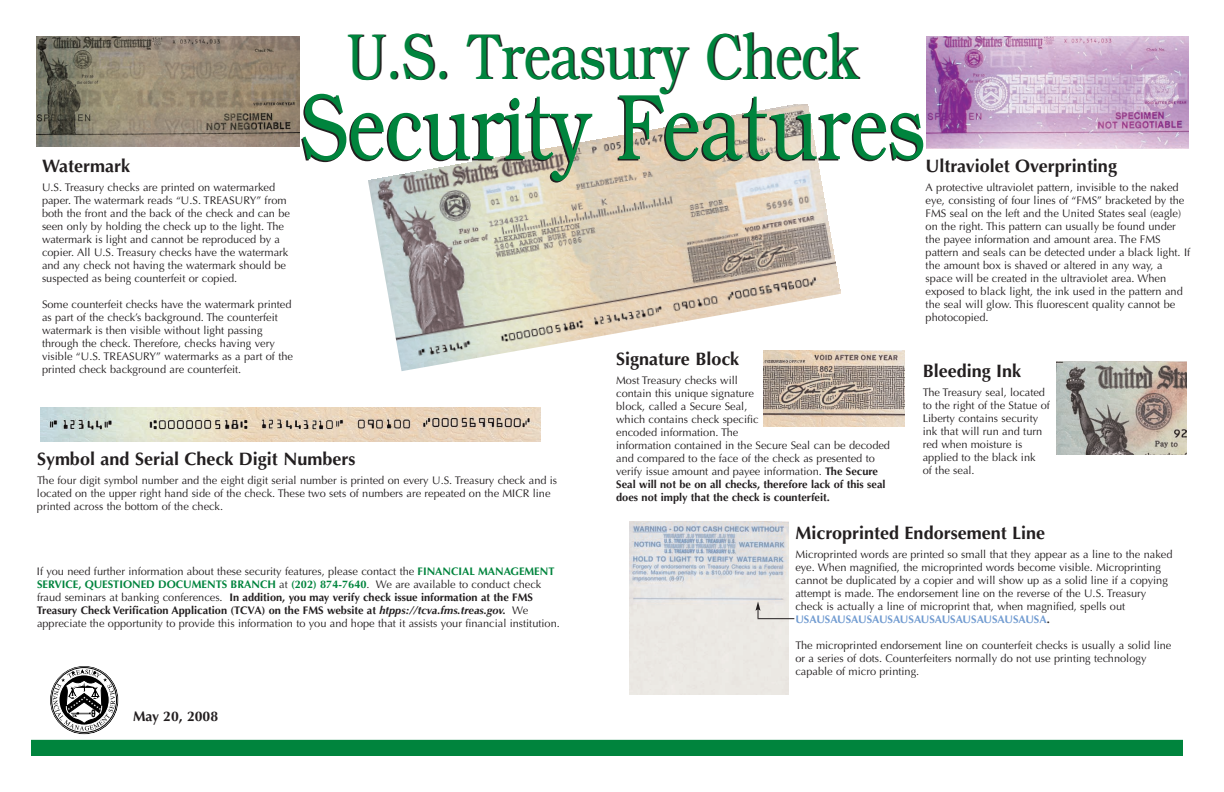
<style>
.page{position:relative;width:1224px;height:792px;background:#fff}
.page>*{position:absolute;margin:0;border:0;box-sizing:border-box;transform-origin:0 0}
.t1{font:300 93.6px "Bookman";color:#00843d;scale:.77 1}
.t2{font:300 65px "Bookman";color:#00843d;scale:.77 1}
.t3{font:700 18px "Optima";color:#231f20}
.t4{font:700 14px "Optima";color:#231f20}
.t5{font:11px/13px "Optima";color:#231f20}
.s1{font-weight:700}
.s2{font-weight:700;color:#729cd1}
.s3{font-weight:700;color:#00843d}
.s4{font-weight:700;font-style:italic}
</style>
<div class="page">
<img style="left:40px;top:407px;width:501px;height:34px">
<div style="left:32px;top:740px;width:1150px;height:15px;background:#00843d"></div>
<div style="left:31px;top:740px;width:1152px;height:16px;border:1px solid #00843d"></div>
<div style="left:50px;top:666px;width:68px;height:68px;border:1px solid #000;border-radius:50%"></div>
<div style="left:52px;top:667px;width:65px;height:66px;border:1px solid #000;border-radius:50%"></div>
<svg style="left:53px;top:669px;width:62px;height:62px"></svg>
<img style="left:368px;top:104px;width:472px;height:267px">
<img style="left:36px;top:36px;width:263px;height:111px">
<img style="left:926px;top:36px;width:262px;height:113px">
<img style="left:1057px;top:362px;width:129px;height:92px">
<img style="left:764px;top:351px;width:140px;height:76px">
<img style="left:629px;top:522px;width:160px;height:173px">
<svg style="left:756px;top:601px;width:5px;height:17px"></svg>
<hr style="left:758px;top:618px;width:36px;height:1px;background:#231f20">
<h2 class="t2" style="left:347px;top:18px;width:666px">U.S. Treasury Check</h2>
<h1 class="t1" style="left:301px;top:72px;width:813px">Security Features</h1>
<h3 class="t3" style="left:42px;top:159px;width:90px">Watermark</h3>
<p class="t5" style="left:42px;top:182px;width:249px">U.S. Treasury checks are printed on watermarked paper. The watermark reads “U.S. TREASURY” from both the front and the back of the check and can be seen only by holding the check up to the light. The watermark is light and cannot be reproduced by a copier. All U.S. Treasury checks have the watermark and any check not having the watermark should be suspected as being counterfeit or copied.</p>
<p class="t5" style="left:42px;top:299px;width:253px">Some counterfeit checks have the watermark printed as part of the check’s background. The counterfeit watermark is then visible without light passing through the check. Therefore, checks having very visible “U.S. TREASURY” watermarks as a part of the printed check background are counterfeit.</p>
<h3 class="t3" style="left:926px;top:159px;width:193px">Ultraviolet Overprinting</h3>
<p class="t5" style="left:926px;top:182px;width:266px">A protective ultraviolet pattern, invisible to the naked eye, consisting of four lines of “FMS” bracketed by the FMS seal on the left and the United States seal (eagle) on the right. This pattern can usually be found under the payee information and amount area. The FMS pattern and seals can be detected under a black light. If the amount box is shaved or altered in any way, a space will be created in the ultraviolet area. When exposed to black light, the ink used in the pattern and the seal will glow. This fluorescent quality cannot be photocopied.</p>
<h3 class="t3" style="left:923px;top:364px;width:100px">Bleeding Ink</h3>
<p class="t5" style="left:923px;top:387px;width:129px">The Treasury seal, located to the right of the Statue of<br>Liberty contains security ink that will run and turn red when moisture is applied to the black ink<br>of the seal.</p>
<h3 class="t3" style="left:616px;top:351px;width:125px">Signature Block</h3>
<p class="t5" style="left:616px;top:374px;width:275px">Most Treasury checks will<br>contain this unique signature<br>block, called a Secure Seal,<br>which contains check specific<br>encoded information. The<br>information contained in the Secure Seal can be decoded and compared to the face of the check as presented to verify issue amount and payee information. <span class="s1">The Secure Seal will not be on all checks, therefore lack of this seal does not imply that the check is counterfeit.</span></p>
<h3 class="t3" style="left:795px;top:525px;width:251px">Microprinted Endorsement Line</h3>
<p class="t5" style="left:795px;top:548px;width:379px">Microprinted words are printed so small that they appear as a line to the naked eye. When magnified, the microprinted words become visible. Microprinting cannot be duplicated by a copier and will show up as a solid line if a copying attempt is made. The endorsement line on the reverse of the U.S. Treasury check is actually a line of microprint that, when magnified, spells out <span class="s2">USAUSAUSAUSAUSAUSAUSAUSAUSAUSAUSAUSA</span><span class="s1">.</span></p>
<p class="t5" style="left:795px;top:639px;width:377px">The microprinted endorsement line on counterfeit checks is usually a solid line or a series of dots. Counterfeiters normally do not use printing technology capable of micro printing.</p>
<h3 class="t3" style="left:37px;top:451px;width:320px">Symbol and Serial Check Digit Numbers</h3>
<p class="t5" style="left:37px;top:475px;width:522px">The four digit symbol number and the eight digit serial number is printed on every U.S. Treasury check and is located on the upper right hand side of the check. These two sets of numbers are repeated on the MICR line printed across the bottom of the check.</p>
<p class="t5" style="left:37px;top:566px;width:524px">If you need further information about these security features, please contact the <span class="s3">FINANCIAL MANAGEMENT SERVICE, QUESTIONED DOCUMENTS BRANCH</span> at <span class="s3">(202) 874-7640</span>. We are available to conduct check fraud seminars at banking conferences. <span class="s1">In addition, you may verify check issue information at the FMS Treasury Check Verification Application (TCVA) on the FMS website at</span> <span class="s4">htpps://tcva.fms.treas.gov.</span> We appreciate the opportunity to provide this information to you and hope that it assists your financial institution.</p>
<p class="t4" style="left:133px;top:711px;width:87px">May 20, 2008</p>
</div>
